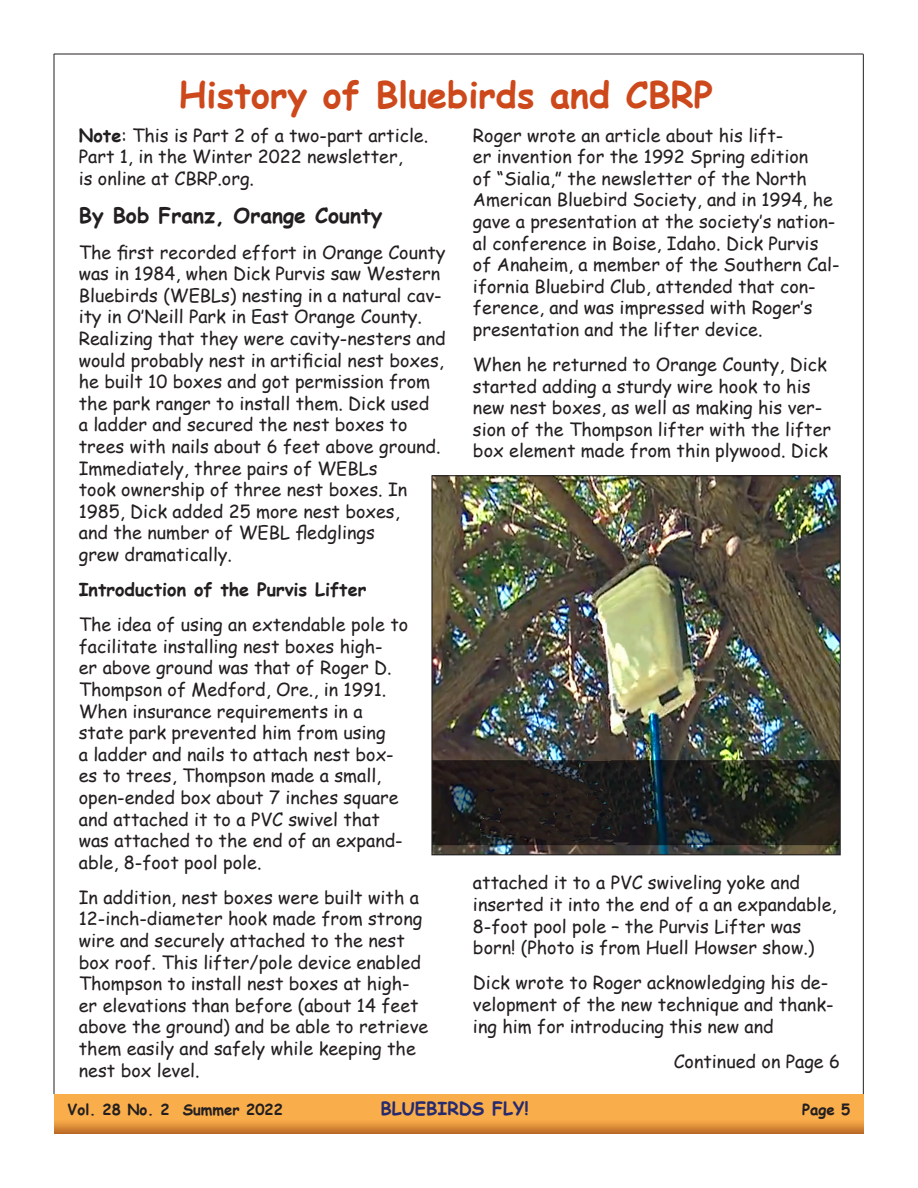
<style>
.page{position:relative;width:918px;height:1188px;background:#fff}
.page>*{position:absolute;margin:0;border:0;box-sizing:border-box;transform-origin:0 0}
.t1{font:700 36px "Comic Sans MS";color:#cd481a}
.t2{font:700 21px "Comic Sans MS";color:#231f20}
.t3{font:18px/21.6px "Comic Sans MS";color:#231f20}
.t4{font:700 18px "Comic Sans MS";color:#231f20}
.t5{font:700 18px "Comic Sans MS";color:#262a6e}
.t6{font:700 15px "Comic Sans MS";color:#231f20}
.s1{font-weight:700}
</style>
<div class="page">
<svg style="left:54px;top:1094px;width:809px;height:40px;background:#eea144"></svg>
<hr style="left:54px;top:54px;width:1px;height:1040px;background:#231f20">
<hr style="left:54px;top:54px;width:809px;height:1px;background:#231f20">
<hr style="left:863px;top:54px;width:1px;height:1040px;background:#231f20">
<img style="left:433px;top:477px;width:406px;height:376px">
<div style="left:431px;top:475px;width:410px;height:380px;border:1px solid #231f20"></div>
<p class="t1" style="left:179px;top:69px;width:535px">History of Bluebirds and CBRP</p>
<p class="t3" style="left:79px;top:124px;width:351px"><span class="s1">Note</span>: This is Part 2 of a two-part article.<br>Part 1, in the Winter 2022 newsletter,<br>is online at CBRP.org.</p>
<p class="t2" style="left:79px;top:200px;width:305px">By Bob Franz, Orange County</p>
<p class="t3" style="left:79px;top:241px;width:368px">The first recorded effort in Orange County was in 1984, when Dick Purvis saw Western Bluebirds (WEBLs) nesting in a natural cav&shy;ity in O’Neill Park in East Orange County.<br>Realizing that they were cavity-nesters and would probably nest in artificial nest boxes, he built 10 boxes and got permission from the park ranger to install them. Dick used<br>a ladder and secured the nest boxes to trees with nails about 6 feet above ground.<br>Immediately, three pairs of WEBLs<br>took ownership of three nest boxes. In 1985, Dick added 25 more nest boxes,<br>and the number of WEBL fledglings<br>grew dramatically.</p>
<p class="t4" style="left:79px;top:576px;width:289px">Introduction of the Purvis Lifter</p>
<p class="t3" style="left:79px;top:613px;width:331px">The idea of using an extendable pole to facilitate installing nest boxes high-<br>er above ground was that of Roger D.<br>Thompson of Medford, Ore., in 1991.<br>When insurance requirements in a state park prevented him from using<br>a ladder and nails to attach nest box&shy;es to trees, Thompson made a small, open-ended box about 7 inches square and attached it to a PVC swivel that was attached to the end of an expand&shy;able, 8-foot pool pole.</p>
<p class="t3" style="left:79px;top:886px;width:351px">In addition, nest boxes were built with a 12-inch-diameter hook made from strong wire and securely attached to the nest box roof. This lifter/pole device enabled Thompson to install nest boxes at high&shy;er elevations than before (about 14 feet above the ground) and be able to retrieve them easily and safely while keeping the nest box level.</p>
<p class="t3" style="left:473px;top:124px;width:368px">Roger wrote an article about his lift-<br>er invention for the 1992 Spring edition<br>of “Sialia,” the newsletter of the North American Bluebird Society, and in 1994, he gave a presentation at the society’s nation&shy;al conference in Boise, Idaho. Dick Purvis of Anaheim, a member of the Southern Cal&shy;ifornia Bluebird Club, attended that con&shy;ference, and was impressed with Roger’s presentation and the lifter device.</p>
<p class="t3" style="left:473px;top:353px;width:360px">When he returned to Orange County, Dick started adding a sturdy wire hook to his new nest boxes, as well as making his ver&shy;sion of the Thompson lifter with the lifter box element made from thin plywood. Dick</p>
<p class="t3" style="left:473px;top:871px;width:365px">attached it to a PVC swiveling yoke and inserted it into the end of a an expandable, 8-foot pool pole – the Purvis Lifter was born! (Photo is from Huell Howser show.)</p>
<p class="t3" style="left:473px;top:971px;width:362px">Dick wrote to Roger acknowledging his de&shy;velopment of the new technique and thank&shy;ing him for introducing this new and</p>
<p class="t3" style="left:674px;top:1050px;width:168px">Continued on Page 6</p>
<p class="t6" style="left:67px;top:1099px;width:217px">Vol. 28 No. 2 Summer 2022</p>
<p class="t5" style="left:380px;top:1095px;width:150px">BLUEBIRDS FLY!</p>
<p class="t6" style="left:802px;top:1099px;width:50px">Page 5</p>
</div>
